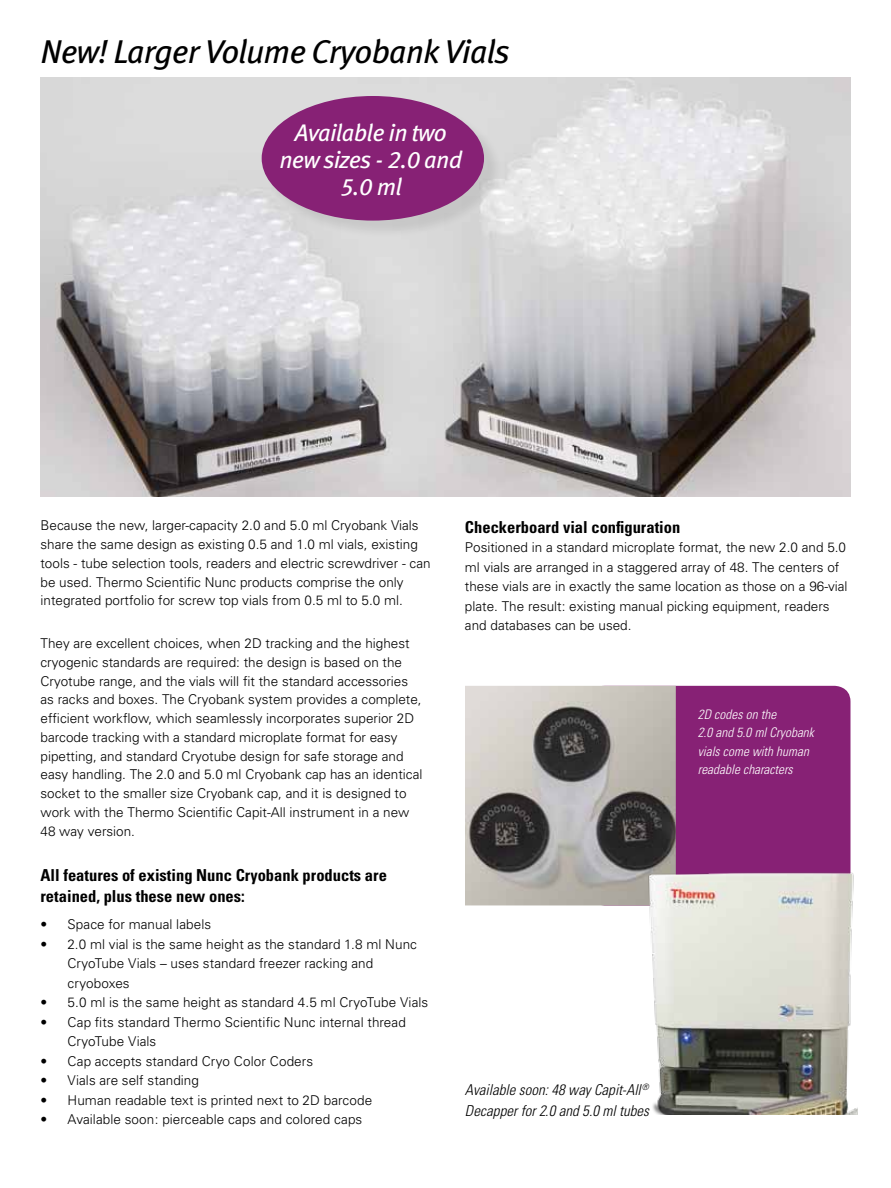
<style>
.page{position:relative;width:891px;height:1188px;background:#fff}
.page>*{position:absolute;margin:0;border:0;box-sizing:border-box;transform-origin:0 0}
.t1{font:italic 33px "Meta OT";letter-spacing:-.03em;color:#000}
.t2{font:italic 24px/27px "Meta OT";letter-spacing:-.03em;color:#fff;text-align:center}
.t3{font:700 condensed 16.5px/21px "Univers";color:#000}
.t4{font:italic 300 condensed 15px/21px "Univers";letter-spacing:.005em;color:#000}
.t5{font:300 13.5px/18.9px "Univers";color:#000}
.t6{font:italic 300 condensed 13.2px/18.5px "Univers";letter-spacing:.005em;color:#fff}
</style>
<div class="page">
<img style="left:40px;top:77px;width:810px;height:420px">
<div style="left:589px;top:686px;width:262px;height:220px;background:#872175;border-radius:16px"></div>
<img style="left:465px;top:686px;width:211px;height:220px">
<img style="left:640px;top:866px;width:218px;height:249px">
<div style="left:264px;top:98px;width:239px;height:141px;background:#000;opacity:.09"></div>
<div style="left:262px;top:96px;width:222px;height:125px;background:#872175;border-radius:50%"></div>
<h1 class="t1" style="left:40px;top:32px;width:471px">New! Larger Volume Cryobank Vials</h1>
<h2 class="t2" style="left:279px;top:119px;width:184px">Available in two new sizes - 2.0 and<br>5.0 ml</h2>
<p class="t5" style="left:40px;top:516px;width:392px">Because the new, larger-capacity 2.0 and 5.0 ml Cryobank Vials share the same design as existing 0.5 and 1.0 ml vials, existing tools - tube selection tools, readers and electric screwdriver - can be used. Thermo Scientific Nunc products comprise the only integrated portfolio for screw top vials from 0.5 ml to 5.0 ml.</p>
<p class="t5" style="left:40px;top:634px;width:383px">They are excellent choices, when 2D tracking and the highest cryogenic standards are required: the design is based on the Cryotube range, and the vials will fit the standard accessories as racks and boxes. The Cryobank system provides a complete, efficient workflow, which seamlessly incorporates superior 2D barcode tracking with a standard microplate format for easy pipetting, and standard Cryotube design for safe storage and easy handling. The 2.0 and 5.0 ml Cryobank cap has an identical socket to the smaller size Cryobank cap, and it is designed to work with the Thermo Scientific Capit-All instrument in a new 48 way version.</p>
<p class="t3" style="left:40px;top:865px;width:348px">All features of existing Nunc Cryobank products are retained, plus these new ones:</p>
<p class="t5" style="left:40px;top:915px;width:172px">• Space for manual labels</p>
<p class="t5" style="left:68px;top:934px;width:351px;line-height:19.5px;text-indent:-27px">• 2.0 ml vial is the same height as the standard 1.8 ml Nunc<br>CryoTube Vials – uses standard freezer racking and cryoboxes</p>
<p class="t5" style="left:40px;top:993px;width:389px">• 5.0 ml is the same height as standard 4.5 ml CryoTube Vials</p>
<p class="t5" style="left:68px;top:1012px;width:340px;line-height:19.5px;text-indent:-27px">• Cap fits standard Thermo Scientific Nunc internal thread<br>CryoTube Vials</p>
<p class="t5" style="left:40px;top:1052px;width:274px">• Cap accepts standard Cryo Color Coders</p>
<p class="t5" style="left:40px;top:1071px;width:160px">• Vials are self standing</p>
<p class="t5" style="left:40px;top:1091px;width:333px">• Human readable text is printed next to 2D barcode</p>
<p class="t5" style="left:40px;top:1110px;width:323px">• Available soon: pierceable caps and colored caps</p>
<p class="t3" style="left:465px;top:516px;width:217px">Checkerboard vial configuration</p>
<p class="t5" style="left:465px;top:538px;width:384px;line-height:19.5px">Positioned in a standard microplate format, the new 2.0 and 5.0 ml vials are arranged in a staggered array of 48. The centers of these vials are in exactly the same location as those on a 96-vial plate. The result: existing manual picking equipment, readers and databases can be used.</p>
<p class="t6" style="left:698px;top:705px;width:118px">2D codes on the<br>2.0 and 5.0 ml Cryobank vials come with human readable characters</p>
<p class="t4" style="left:465px;top:1079px;width:186px">Available soon: 48 way Capit-All<sup>®<br></sup>Decapper for 2.0 and 5.0 ml tubes</p>
</div>
